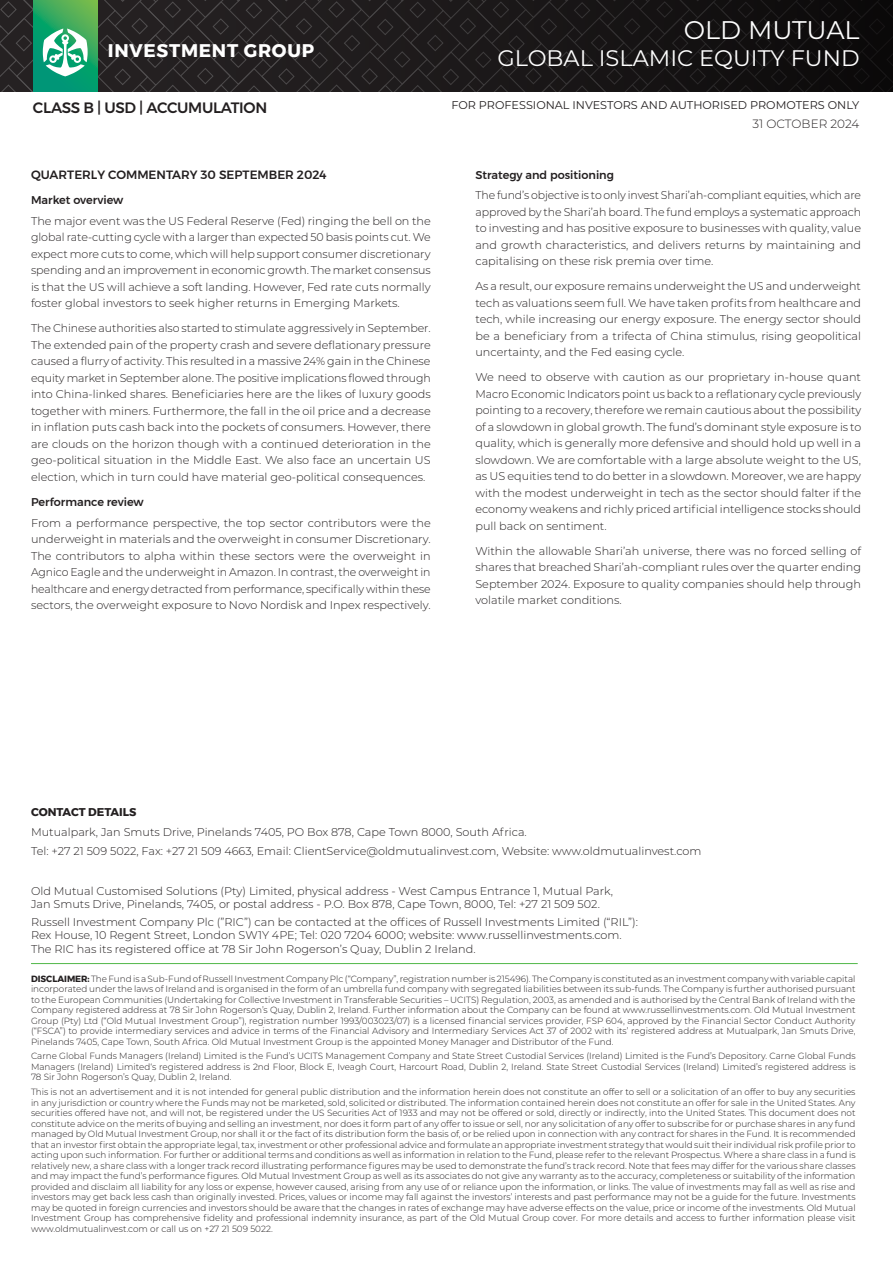
<style>
.page{position:relative;width:893px;height:1263px;background:#fff}
.page>*{position:absolute;margin:0;border:0;box-sizing:border-box;transform-origin:0 0}
.t1{font:25.5px "Montserrat";color:#fff}
.t2{font:22.5px "Montserrat";color:#fff}
.t3{font:700 18.3px "Montserrat";letter-spacing:.04em;color:#fff}
.t4{font:500 15px "Montserrat";letter-spacing:-.02em;color:#231f20}
.t5{font:500 12px "Montserrat";color:#231f20}
.t6{font:300 12px "Montserrat";color:#231f20}
.t7{font:300 11.25px/16.5px "Montserrat";color:#231f20;text-align:justify}
.t8{font:500 11.25px "Montserrat";color:#231f20}
.t9{font:11.25px "Montserrat";color:#231f20}
.t10{font:700 11.25px "Montserrat";color:#231f20}
.t11{font:300 9px/10.5px "Montserrat";color:#231f20;text-align:justify}
.s1{font-weight:700}
</style>
<div class="page">
<svg style="left:0;top:0;width:893px;height:91px;background:#1d1a1b"></svg>
<svg style="left:33px;top:0;width:64px;height:91px;background:#27a565"></svg>
<svg style="left:43px;top:29px;width:45px;height:47px"></svg>
<hr style="left:31px;top:963px;width:827px;height:1px;background:#51b848">
<p class="t3" style="left:108px;top:35px;width:208px">INVESTMENT GROUP</p>
<p class="t4" style="left:33px;top:96px;width:236px">CLASS B | USD | ACCUMULATION</p>
<p class="t5" style="left:31px;top:165px;width:297px">QUARTERLY COMMENTARY 30 SEPTEMBER 2024</p>
<p class="t8" style="left:31px;top:191px;width:94px">Market overview</p>
<p class="t7" style="left:31px;top:212px;width:401px">The major event was the US Federal Reserve (Fed) ringing the bell on the global rate-cutting cycle with a larger than expected 50 basis points cut. We expect more cuts to come, which will help support consumer discretionary spending and an improvement in economic growth. The market consensus is that the US will achieve a soft landing. However, Fed rate cuts normally foster global investors to seek higher returns in Emerging Markets.</p>
<p class="t7" style="left:31px;top:320px;width:401px">The Chinese authorities also started to stimulate aggressively in September.<br>The extended pain of the property crash and severe deflationary pressure caused a flurry of activity. This resulted in a massive 24% gain in the Chinese equity market in September alone. The positive implications flowed through into China-linked shares. Beneficiaries here are the likes of luxury goods together with miners. Furthermore, the fall in the oil price and a decrease in inflation puts cash back into the pockets of consumers. However, there are clouds on the horizon though with a continued deterioration in the geo-political situation in the Middle East. We also face an uncertain US election, which in turn could have material geo-political consequences.</p>
<p class="t8" style="left:31px;top:493px;width:114px">Performance review</p>
<p class="t7" style="left:31px;top:514px;width:401px">From a performance perspective, the top sector contributors were the underweight in materials and the overweight in consumer Discretionary.<br>The contributors to alpha within these sectors were the overweight in Agnico Eagle and the underweight in Amazon. In contrast, the overweight in healthcare and energy detracted from performance, specifically within these sectors, the overweight exposure to Novo Nordisk and Inpex respectively.</p>
<p class="t1" style="left:684px;top:12px;width:177px">OLD MUTUAL</p>
<p class="t2" style="left:497px;top:42px;width:364px">GLOBAL ISLAMIC EQUITY FUND</p>
<p class="t9" style="left:451px;top:97px;width:409px">FOR PROFESSIONAL INVESTORS AND AUTHORISED PROMOTERS ONLY</p>
<p class="t6" style="left:752px;top:115px;width:108px">31 OCTOBER 2024</p>
<p class="t8" style="left:475px;top:166px;width:140px">Strategy and positioning</p>
<p class="t7" style="left:475px;top:187px;width:387px">The fund’s objective is to only invest Shari’ah-compliant equities, which are approved by the Shari’ah board. The fund employs a systematic approach to investing and has positive exposure to businesses with quality, value and growth characteristics, and delivers returns by maintaining and capitalising on these risk premia over time.</p>
<p class="t7" style="left:475px;top:278px;width:387px">As a result, our exposure remains underweight the US and underweight tech as valuations seem full. We have taken profits from healthcare and tech, while increasing our energy exposure. The energy sector should be a beneficiary from a trifecta of China stimulus, rising geopolitical uncertainty, and the Fed easing cycle.</p>
<p class="t7" style="left:475px;top:369px;width:387px">We need to observe with caution as our proprietary in-house quant Macro Economic Indicators point us back to a reflationary cycle previously pointing to a recovery, therefore we remain cautious about the possibility of a slowdown in global growth. The fund’s dominant style exposure is to quality, which is generally more defensive and should hold up well in a slowdown. We are comfortable with a large absolute weight to the US, as US equities tend to do better in a slowdown. Moreover, we are happy with the modest underweight in tech as the sector should falter if the economy weakens and richly priced artificial intelligence stocks should pull back on sentiment.</p>
<p class="t7" style="left:475px;top:542px;width:387px">Within the allowable Shari’ah universe, there was no forced selling of shares that breached Shari’ah-compliant rules over the quarter ending September 2024. Exposure to quality companies should help through volatile market conditions.</p>
<p class="t10" style="left:31px;top:803px;width:107px">CONTACT DETAILS</p>
<p class="t7" style="left:31px;top:823px;width:497px">Mutualpark, Jan Smuts Drive, Pinelands 7405, PO Box 878, Cape Town 8000, South Africa.</p>
<p class="t7" style="left:31px;top:843px;width:672px">Tel: +27 21 509 5022, Fax: +27 21 509 4663, Email: ClientService@oldmutualinvest.com, Website: www.oldmutualinvest.com</p>
<p class="t7" style="left:31px;top:883px;width:584px;line-height:13.5px">Old Mutual Customised Solutions (Pty) Limited, physical address - West Campus Entrance 1, Mutual Park,<br>Jan Smuts Drive, Pinelands, 7405, or postal address - P.O. Box 878, Cape Town, 8000, Tel: +27 21 509 502.</p>
<p class="t7" style="left:31px;top:913px;width:608px">Russell Investment Company Plc (”RIC”) can be contacted at the offices of Russell Investments Limited (“RIL”):</p>
<p class="t7" style="left:31px;top:927px;width:592px">Rex House, 10 Regent Street, London SW1Y 4PE; Tel: 020 7204 6000; website: www.russellinvestments.com.</p>
<p class="t7" style="left:31px;top:940px;width:446px">The RIC has its registered office at 78 Sir John Rogerson’s Quay, Dublin 2 Ireland.</p>
<p class="t11" style="left:31px;top:973px;width:826px"><span class="s1">DISCLAIMER:</span>The Fund is a Sub-Fund of Russell Investment Company Plc (“Company”, registration number is 215496). The Company is constituted as an investment company with variable capital incorporated under the laws of Ireland and is organised in the form of an umbrella fund company with segregated liabilities between its sub-funds. The Company is further authorised pursuant to the European Communities (Undertaking for Collective Investment in Transferable Securities – UCITS) Regulation, 2003, as amended and is authorised by the Central Bank of Ireland with the Company registered address at 78 Sir John Rogerson’s Quay, Dublin 2, Ireland. Further information about the Company can be found at www.russellinvestments.com. Old Mutual Investment Group (Pty) Ltd (“Old Mutual Investment Group”), registration number 1993/003023/07) is a licensed financial services provider, FSP 604, approved by the Financial Sector Conduct Authority (“FSCA”) to provide intermediary services and advice in terms of the Financial Advisory and Intermediary Services Act 37 of 2002 with its’ registered address at Mutualpark, Jan Smuts Drive, Pinelands 7405, Cape Town, South Africa. Old Mutual Investment Group is the appointed Money Manager and Distributor of the Fund.</p>
<p class="t11" style="left:31px;top:1050px;width:826px">Carne Global Funds Managers (Ireland) Limited is the Fund’s UCITS Management Company and State Street Custodial Services (Ireland) Limited is the Fund’s Depository. Carne Global Funds Managers (Ireland) Limited‘s registered address is 2nd Floor, Block E, Iveagh Court, Harcourt Road, Dublin 2, Ireland. State Street Custodial Services (Ireland) Limited’s registered address is 78 Sir John Rogerson’s Quay, Dublin 2, Ireland.</p>
<p class="t11" style="left:31px;top:1086px;width:826px">This is not an advertisement and it is not intended for general public distribution and the information herein does not constitute an offer to sell or a solicitation of an offer to buy any securities in any jurisdiction or country where the Funds may not be marketed, sold, solicited or distributed. The information contained herein does not constitute an offer for sale in the United States. Any</p>
<p class="t11" style="left:31px;top:1107px;width:826px">securities offered have not, and will not, be registered under the US Securities Act of 1933 and may not be offered or sold, directly or indirectly, into the United States. This document does not constitute advice on the merits of buying and selling an investment, nor does it form part of any offer to issue or sell, nor any solicitation of any offer to subscribe for or purchase shares in any fund</p>
<p class="t11" style="left:31px;top:1128px;width:826px">managed by Old Mutual Investment Group, nor shall it or the fact of its distribution form the basis of, or be relied upon in connection with any contract for shares in the Fund. It is recommended</p>
<p class="t11" style="left:31px;top:1139px;width:826px">that an investor first obtain the appropriate legal, tax, investment or other professional advice and formulate an appropriate investment strategy that would suit their individual risk profile prior to</p>
<p class="t11" style="left:31px;top:1149px;width:826px">acting upon such information. For further or additional terms and conditions as well as information in relation to the Fund, please refer to the relevant Prospectus. Where a share class in a fund is</p>
<p class="t11" style="left:31px;top:1160px;width:826px">relatively new, a share class with a longer track record illustrating performance figures may be used to demonstrate the fund’s track record. Note that fees may differ for the various share classes</p>
<p class="t11" style="left:31px;top:1170px;width:826px">and may impact the fund’s performance figures. Old Mutual Investment Group as well as its associates do not give any warranty as to the accuracy, completeness or suitability of the information</p>
<p class="t11" style="left:31px;top:1181px;width:826px">provided and disclaim all liability for any loss or expense, however caused, arising from any use of or reliance upon the information, or links. The value of investments may fall as well as rise and investors may get back less cash than originally invested. Prices, values or income may fall against the investors’ interests and past performance may not be a guide for the future. Investments may be quoted in foreign currencies and investors should be aware that the changes in rates of exchange may have adverse effects on the value, price or income of the investments. Old Mutual</p>
<p class="t11" style="left:31px;top:1212px;width:826px">Investment Group has comprehensive fidelity and professional indemnity insurance, as part of the Old Mutual Group cover. For more details and access to further information please visit www.oldmutualinvest.com or call us on +27 21 509 5022.</p>
</div>
